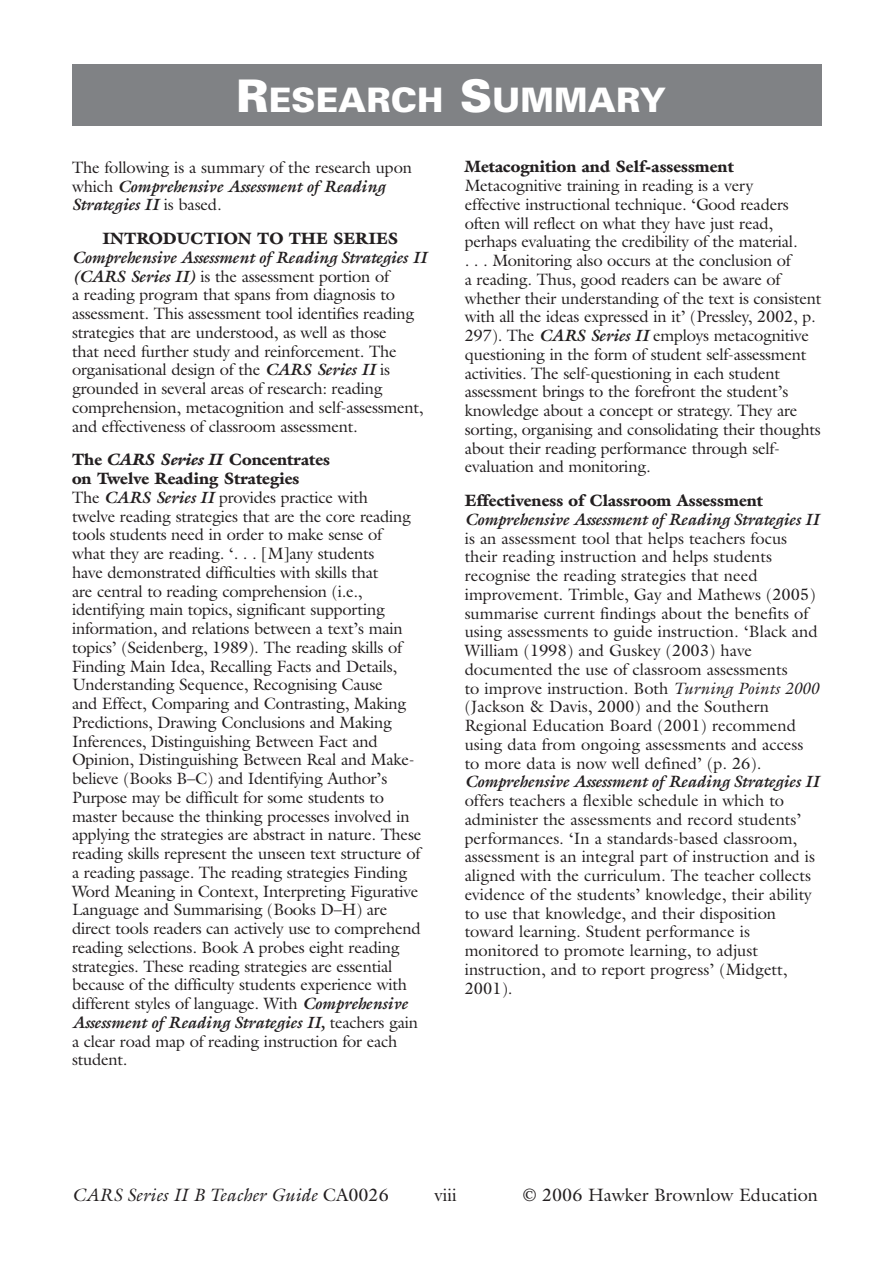
<style>
.page{position:relative;width:893px;height:1263px;background:#fff}
.page>*{position:absolute;margin:0;border:0;box-sizing:border-box;transform-origin:0 0}
.t1{font:900 33.75px "Univers";color:#fff}
.t2{font:18px "Galliard";color:#231f20}
.t3{font:italic 18px "Galliard";color:#231f20}
.t4{font:16.5px/18.8px "Galliard";letter-spacing:-.015em;color:#231f20}
.t5{font:900 16.5px "Galliard";color:#231f20}
.t6{font:italic 700 16.5px "Galliard";letter-spacing:-.015em;color:#231f20}
.s1{font-size:45px}
.s2{font-weight:700;font-style:italic}
.s3{font-weight:900}
.s4{font-weight:900;font-style:italic}
.s5{font-style:italic}
.s6{font-style:normal}
</style>
<div class="page">
<div style="left:72px;top:64px;width:749px;height:61px;background:#808285"></div>
<h1 class="t1" style="left:236px;top:88px;width:431px"><span class="s1">R</span>ESEARCH <span class="s1">S</span>UMMARY</h1>
<p class="t4" style="left:72px;top:159px;width:341px">The following is a summary of the research upon which <span class="s2">Comprehensive Assessment of Reading<br>Strategies II</span> is based.</p>
<p class="t5" style="left:102px;top:232px;width:297px">INTRODUCTION TO THE SERIES</p>
<p class="t4" style="left:72px;top:249px;width:356px"><span class="s2">Comprehensive Assessment of Reading Strategies II (CARS Series II)</span> is the assessment portion of<br>a reading program that spans from diagnosis to assessment. This assessment tool identifies reading strategies that are understood, as well as those<br>that need further study and reinforcement. The organisational design of the <span class="s2">CARS Series II</span> is grounded in several areas of research: reading comprehension, metacognition and self-assessment, and effectiveness of classroom assessment.</p>
<p class="t4" style="left:72px;top:452px;width:351px"><span class="s3">The</span> <span class="s4">CARS Series II</span> <span class="s3">Concentrates<br>on Twelve Reading Strategies<br></span>The <span class="s2">CARS Series II</span> provides practice with<br>twelve reading strategies that are the core reading tools students need in order to make sense of<br>what they are reading. ‘. . . [M]any students<br>have demonstrated difficulties with skills that<br>are central to reading comprehension (i.e., identifying main topics, significant supporting information, and relations between a text’s main topics’ (Seidenberg, 1989). The reading skills of Finding Main Idea, Recalling Facts and Details, Understanding Sequence, Recognising Cause<br>and Effect, Comparing and Contrasting, Making Predictions, Drawing Conclusions and Making Inferences, Distinguishing Between Fact and Opinion, Distinguishing Between Real and Make&shy;believe (Books B –C) and Identifying Author’s Purpose may be difficult for some students to master because the thinking processes involved in applying the strategies are abstract in nature. These reading skills represent the unseen text structure of a reading passage. The reading strategies Finding Word Meaning in Context, Interpreting Figurative Language and Summarising (Books D–H) are direct tools readers can actively use to comprehend reading selections. Book A probes eight reading strategies. These reading strategies are essential because of the difficulty students experience with different styles of language. With <span class="s2">Comprehensive Assessment of Reading Strategies II,</span> teachers gain a clear road map of reading instruction for each student.</p>
<p class="t5" style="left:464px;top:160px;width:271px">Metacognition and Self-assessment</p>
<p class="t4" style="left:464px;top:178px;width:358px">Metacognitive training in reading is a very<br>effective instructional technique. ‘Good readers often will reflect on what they have just read, perhaps evaluating the credibility of the material.<br>. . . Monitoring also occurs at the conclusion of<br>a reading. Thus, good readers can be aware of whether their understanding of the text is consistent with all the ideas expressed in it’ (Pressley, 2002, p.<br>297). The <span class="s2">CARS Series II</span> employs metacognitive questioning in the form of student self-assessment activities. The self-questioning in each student assessment brings to the forefront the student’s knowledge about a concept or strategy. They are sorting, organising and consolidating their thoughts about their reading performance through self&shy;evaluation and monitoring.</p>
<p class="t5" style="left:464px;top:494px;width:300px">Effectiveness of Classroom Assessment</p>
<p class="t6" style="left:464px;top:513px;width:356px">Comprehensive Assessment of Reading Strategies II</p>
<p class="t4" style="left:464px;top:530px;width:355px">is an assessment tool that helps teachers focus their reading instruction and helps students recognise the reading strategies that need improvement. Trimble, Gay and Mathews (2005) summarise current findings about the benefits of using assessments to guide instruction. ‘Black and William (1998) and Guskey (2003) have documented the use of classroom assessments<br>to improve instruction. Both <span class="s5">Turning Points 2000 </span>(Jackson &amp; Davis, 2000) and the Southern Regional Education Board (2001) recommend using data from ongoing assessments and access to more data is now well defined’ (p. 26).</p>
<p class="t6" style="left:464px;top:776px;width:356px">Comprehensive Assessment of Reading Strategies II</p>
<p class="t4" style="left:464px;top:793px;width:352px">offers teachers a flexible schedule in which to administer the assessments and record students’ performances. ‘In a standards-based classroom, assessment is an integral part of instruction and is aligned with the curriculum. The teacher collects evidence of the students’ knowledge, their ability to use that knowledge, and their disposition toward learning. Student performance is monitored to promote learning, to adjust instruction, and to report progress’ (Midgett, 2001).</p>
<p class="t3" style="left:72px;top:1188px;width:318px">CARS Series II B Teacher Guide <span class="s6">CA0026</span></p>
<p class="t2" style="left:434px;top:1188px;width:24px">viii</p>
<p class="t2" style="left:523px;top:1188px;width:296px">© 2006 Hawker Brownlow Education</p>
</div>
